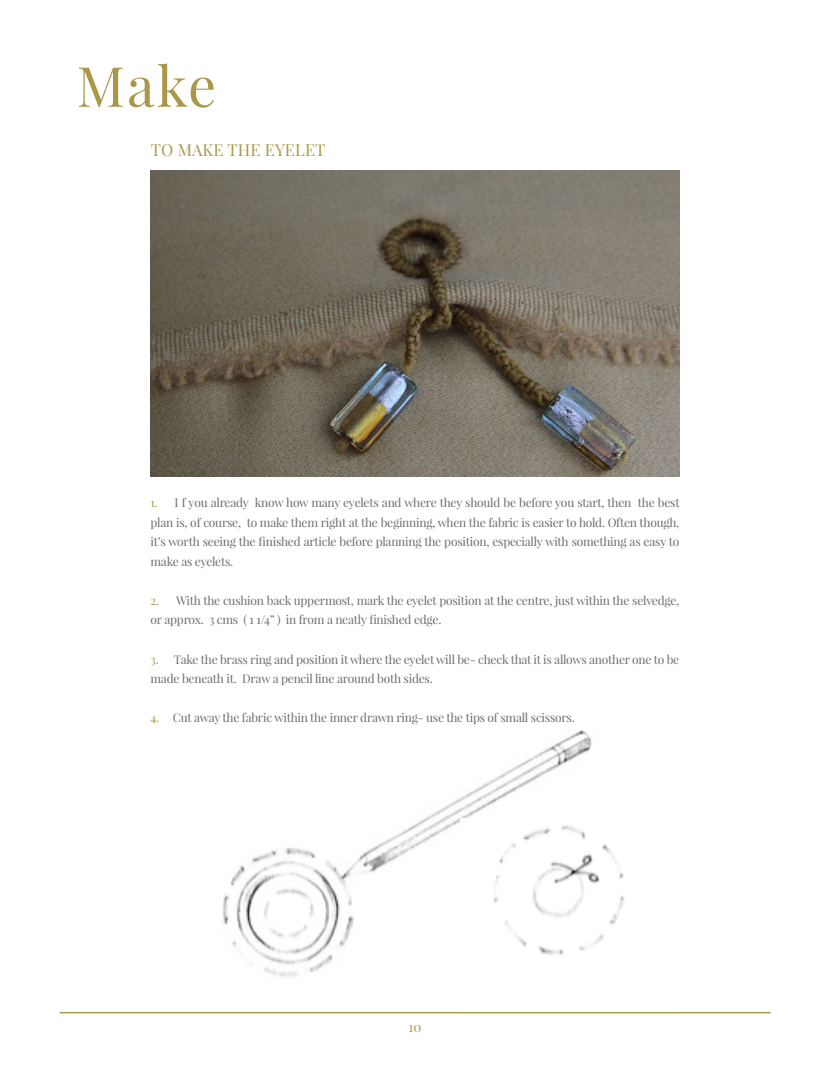
<style>
.page{position:relative;width:830px;height:1085px;background:#fff}
.page>*{position:absolute;margin:0;border:0;box-sizing:border-box;transform-origin:0 0}
.t1{font:55.5px "Playfair Display";color:#a99849}
.t2{font:16.5px "Playfair Display";letter-spacing:.01em;color:#a99849}
.t3{font:13.5px "Playfair Display";color:#a99849}
.t4{font:12px/19.5px "Playfair Display";letter-spacing:-.02em;color:#6c6d70}
.s1{color:#a99849}
</style>
<div class="page">
<hr style="left:60px;top:1011px;width:710px;height:2px;background:#a99849">
<img style="left:222px;top:730px;width:370px;height:247px">
<img style="left:460px;top:818px;width:164px;height:159px">
<img style="left:150px;top:170px;width:529px;height:306px">
<p class="t1" style="left:77px;top:51px;width:141px">Make</p>
<p class="t2" style="left:151px;top:140px;width:176px">TO MAKE THE EYELET</p>
<p class="t4" style="left:150px;top:493px;width:530px;text-align:justify"><span class="s1">1.</span> I f you already know how many eyelets and where they should be before you start, then the best plan is, of course, to make them right at the beginning, when the fabric is easier to hold. Often though, it’s worth seeing the finished article before planning the position, especially with something as easy to make as eyelets.</p>
<p class="t4" style="left:150px;top:590px;width:530px"><span class="s1">2.</span> With the cushion back uppermost, mark the eyelet position at the centre, just within the selvedge, or approx. 3 cms ( 1 1/4” ) in from a neatly finished edge.</p>
<p class="t4" style="left:150px;top:649px;width:530px"><span class="s1">3.</span> Take the brass ring and position it where the eyelet will be- check that it is allows another one to be made beneath it. Draw a pencil line around both sides.</p>
<p class="t4" style="left:150px;top:707px;width:425px"><span class="s1">4.</span> Cut away the fabric within the inner drawn ring- use the tips of small scissors.</p>
<p class="t3" style="left:408px;top:1017px;width:15px">10</p>
</div>
